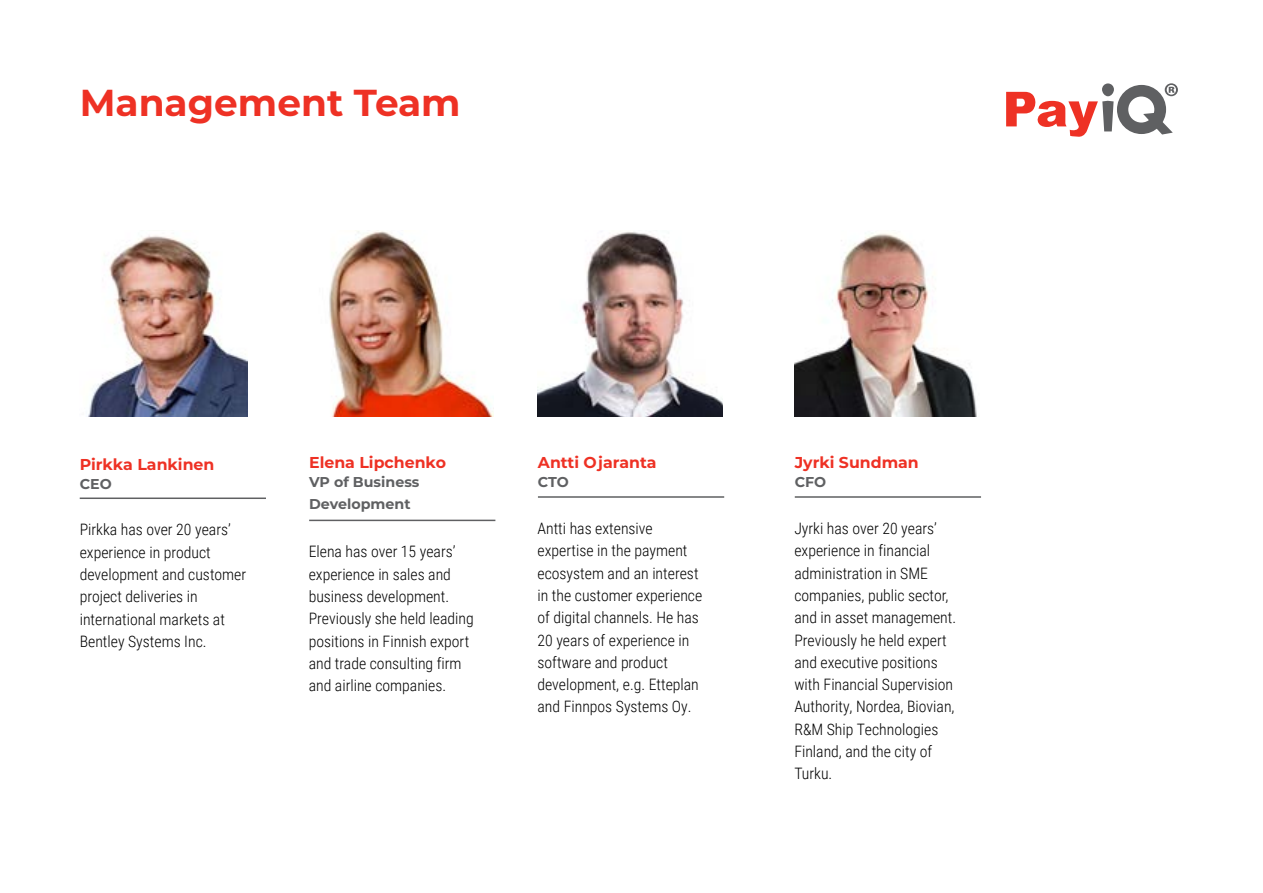
<style>
.page{position:relative;width:1263px;height:893px;background:#fff}
.page>*{position:absolute;margin:0;border:0;box-sizing:border-box;transform-origin:0 0}
.t1{font:700 37.5px "Montserrat";color:#ee3124}
.p2{font:300 15.75px/22.4px "Roboto Condensed";color:#000}
.p3{font:700 15.75px "Montserrat";color:#ee3124}
.p4{font:700 14.25px "Montserrat";color:#5f6062}
</style>
<div class="page">
<img style="left:88px;top:235px;width:159px;height:181px">
<hr style="left:80px;top:497px;width:186px;height:2px;background:#5f6062">
<img style="left:329px;top:230px;width:165px;height:186px">
<hr style="left:309px;top:520px;width:186px;height:1px;background:#5f6062">
<img style="left:538px;top:232px;width:184px;height:184px">
<img style="left:795px;top:233px;width:182px;height:183px">
<hr style="left:795px;top:496px;width:186px;height:2px;background:#5f6062">
<hr style="left:538px;top:496px;width:186px;height:2px;background:#5f6062">
<svg style="left:1006px;top:83px;width:172px;height:54px"></svg>
<h1 class="t1" style="left:80px;top:76px;width:382px">Management Team</h1>
<p class="p3" style="left:80px;top:453px;width:136px">Pirkka Lankinen</p>
<p class="p4" style="left:80px;top:473px;width:34px">CEO</p>
<p class="p2" style="left:80px;top:518px;width:153px">Pirkka has over 20 years’</p>
<p class="p2" style="left:80px;top:540px;width:168px">experience in product development and customer project deliveries in</p>
<p class="p2" style="left:80px;top:607px;width:147px">international markets at<br>Bentley Systems Inc.</p>
<p class="p3" style="left:309px;top:451px;width:138px">Elena Lipchenko</p>
<p class="p4" style="left:309px;top:471px;width:112px">VP of Business</p>
<p class="p4" style="left:309px;top:494px;width:103px">Development</p>
<p class="p2" style="left:309px;top:540px;width:166px">Elena has over 15 years’ experience in sales and business development.<br>Previously she held leading positions in Finnish export and trade consulting firm and airline companies.</p>
<p class="p3" style="left:538px;top:451px;width:120px">Antti Ojaranta</p>
<p class="p4" style="left:538px;top:471px;width:33px">CTO</p>
<p class="p2" style="left:537px;top:517px;width:117px">Antti has extensive</p>
<p class="p2" style="left:537px;top:539px;width:166px">expertise in the payment ecosystem and an interest in the customer experience of digital channels. He has<br>20 years of experience in software and product</p>
<p class="p2" style="left:537px;top:673px;width:163px">development, e.g. Etteplan and Finnpos Systems Oy.</p>
<p class="p3" style="left:795px;top:451px;width:126px">Jyrki Sundman</p>
<p class="p4" style="left:795px;top:471px;width:33px">CFO</p>
<p class="p2" style="left:794px;top:517px;width:144px">Jyrki has over 20 years’</p>
<p class="p2" style="left:794px;top:539px;width:163px">experience in financial administration in SME companies, public sector, and in asset management.<br>Previously he held expert and executive positions with Financial Supervision<br>Authority, Nordea, Biovian,<br>R&amp;M Ship Technologies</p>
<p class="p2" style="left:794px;top:740px;width:139px">Finland, and the city of<br>Turku.</p>
</div>
